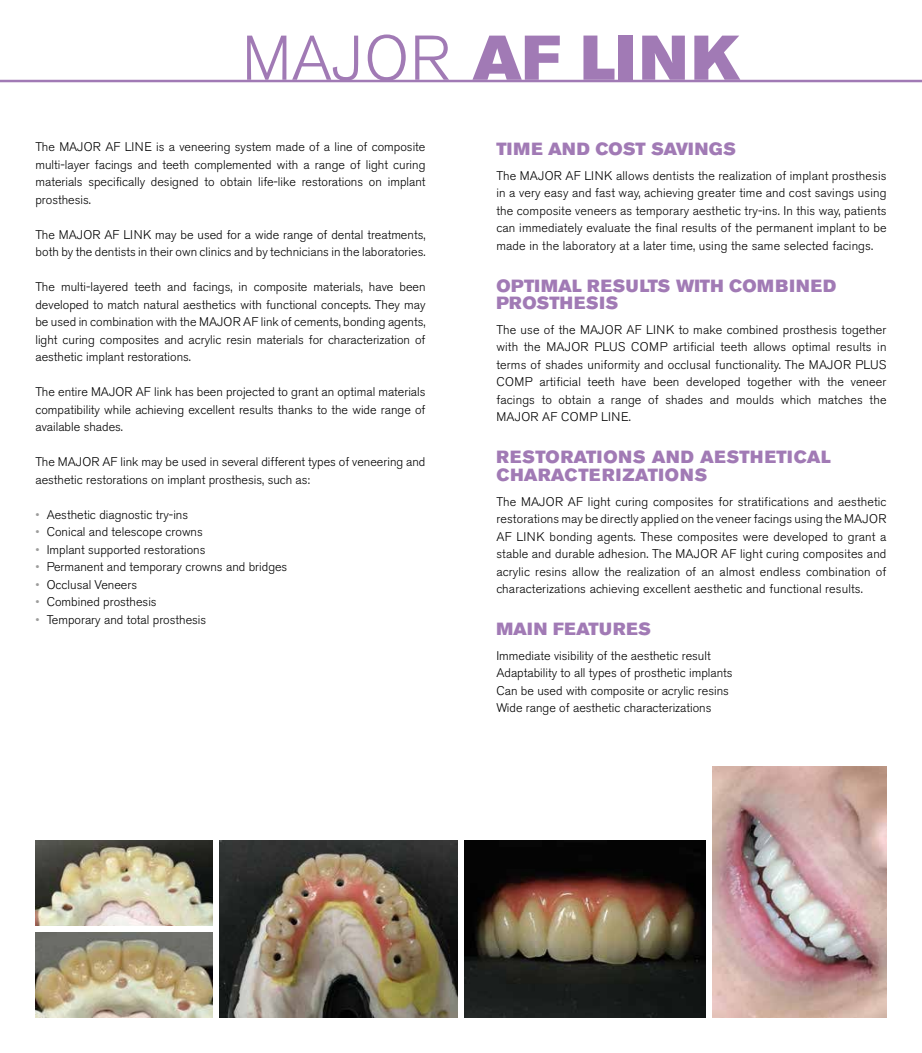
<style>
.page{position:relative;width:922px;height:1053px;background:#fff}
.page>*{position:absolute;margin:0;border:0;box-sizing:border-box;transform-origin:0 0}
.t1{font:62.5px "Akzidenz Grotesk BE Super";letter-spacing:.04em;color:#a17ab5}
.t2{font:17.5px/17.5px "Akzidenz Grotesk BE Super";letter-spacing:.03em;color:#a17ab5}
.t3{font:17.5px "Akzidenz Grotesk BE Super";letter-spacing:.005em;color:#a17ab5}
.t4{font:300 12.5px/17.5px "Akzidenz Grotesk BE";color:#000;text-align:justify}
.s1{font-family:"Akzidenz Grotesk BE";font-weight:300}
.s2{color:#9d9d9c}
</style>
<div class="page">
<hr style="left:0;top:80px;width:921px;height:2px;background:#a17ab5">
<img style="left:220px;top:840px;width:237px;height:177px">
<img style="left:35px;top:840px;width:178px;height:85px">
<img style="left:35px;top:932px;width:178px;height:85px">
<img style="left:464px;top:840px;width:241px;height:177px">
<img style="left:712px;top:766px;width:174px;height:251px">
<h1 class="t1" style="left:242px;top:22px;width:499px"><span class="s1">MAJOR</span> AF LINK</h1>
<p class="t4" style="left:35px;top:138px;width:391px">The MAJOR AF LINE is a veneering system made of a line of composite multi-layer facings and teeth complemented with a range of light curing materials specifically designed to obtain life-like restorations on implant prosthesis.</p>
<p class="t4" style="left:35px;top:226px;width:391px">The MAJOR AF LINK may be used for a wide range of dental treatments, both by the dentists in their own clinics and by technicians in the laboratories.</p>
<p class="t4" style="left:35px;top:278px;width:391px">The multi-layered teeth and facings, in composite materials, have been developed to match natural aesthetics with functional concepts. They may be used in combination with the MAJOR AF link of cements, bonding agents, light curing composites and acrylic resin materials for characterization of aesthetic implant restorations.</p>
<p class="t4" style="left:35px;top:383px;width:391px">The entire MAJOR AF link has been projected to grant an optimal materials compatibility while achieving excellent results thanks to the wide range of available shades.</p>
<p class="t4" style="left:35px;top:453px;width:391px">The MAJOR AF link may be used in several different types of veneering and aesthetic restorations on implant prosthesis, such as:</p>
<p class="t4" style="left:35px;top:506px;width:154px"><span class="s2">•</span> Aesthetic diagnostic try-ins</p>
<p class="t4" style="left:35px;top:523px;width:169px"><span class="s2">•</span> Conical and telescope crowns</p>
<p class="t4" style="left:35px;top:541px;width:171px"><span class="s2">•</span> Implant supported restorations</p>
<p class="t4" style="left:35px;top:558px;width:253px"><span class="s2">•</span> Permanent and temporary crowns and bridges</p>
<p class="t4" style="left:35px;top:576px;width:103px"><span class="s2">•</span> Occlusal Veneers</p>
<p class="t4" style="left:35px;top:593px;width:123px"><span class="s2">•</span> Combined prosthesis</p>
<p class="t4" style="left:35px;top:611px;width:172px"><span class="s2">•</span> Temporary and total prosthesis</p>
<h2 class="t3" style="left:496px;top:139px;width:241px">TIME AND COST SAVINGS</h2>
<p class="t4" style="left:496px;top:167px;width:391px">The MAJOR AF LINK allows dentists the realization of implant prosthesis in a very easy and fast way, achieving greater time and cost savings using the composite veneers as temporary aesthetic try-ins. In this way, patients can immediately evaluate the final results of the permanent implant to be made in the laboratory at a later time, using the same selected facings.</p>
<h2 class="t2" style="left:496px;top:277px;width:341px">OPTIMAL RESULTS WITH COMBINED<br>PROSTHESIS</h2>
<p class="t4" style="left:496px;top:321px;width:391px">The use of the MAJOR AF LINK to make combined prosthesis together with the MAJOR PLUS COMP artificial teeth allows optimal results in terms of shades uniformity and occlusal functionality. The MAJOR PLUS COMP artificial teeth have been developed together with the veneer facings to obtain a range of shades and moulds which matches the MAJOR AF COMP LINE.</p>
<h2 class="t2" style="left:496px;top:448px;width:335px">RESTORATIONS AND AESTHETICAL<br>CHARACTERIZATIONS</h2>
<p class="t4" style="left:496px;top:492px;width:391px">The MAJOR AF light curing composites for stratifications and aesthetic restorations may be directly applied on the veneer facings using the MAJOR AF LINK bonding agents. These composites were developed to grant a stable and durable adhesion. The MAJOR AF light curing composites and acrylic resins allow the realization of an almost endless combination of characterizations achieving excellent aesthetic and functional results.</p>
<h2 class="t2" style="left:496px;top:620px;width:156px">MAIN FEATURES</h2>
<p class="t4" style="left:496px;top:647px;width:237px;text-align:left">Immediate visibility of the aesthetic result Adaptability to all types of prosthetic implants Can be used with composite or acrylic resins Wide range of aesthetic characterizations</p>
</div>
